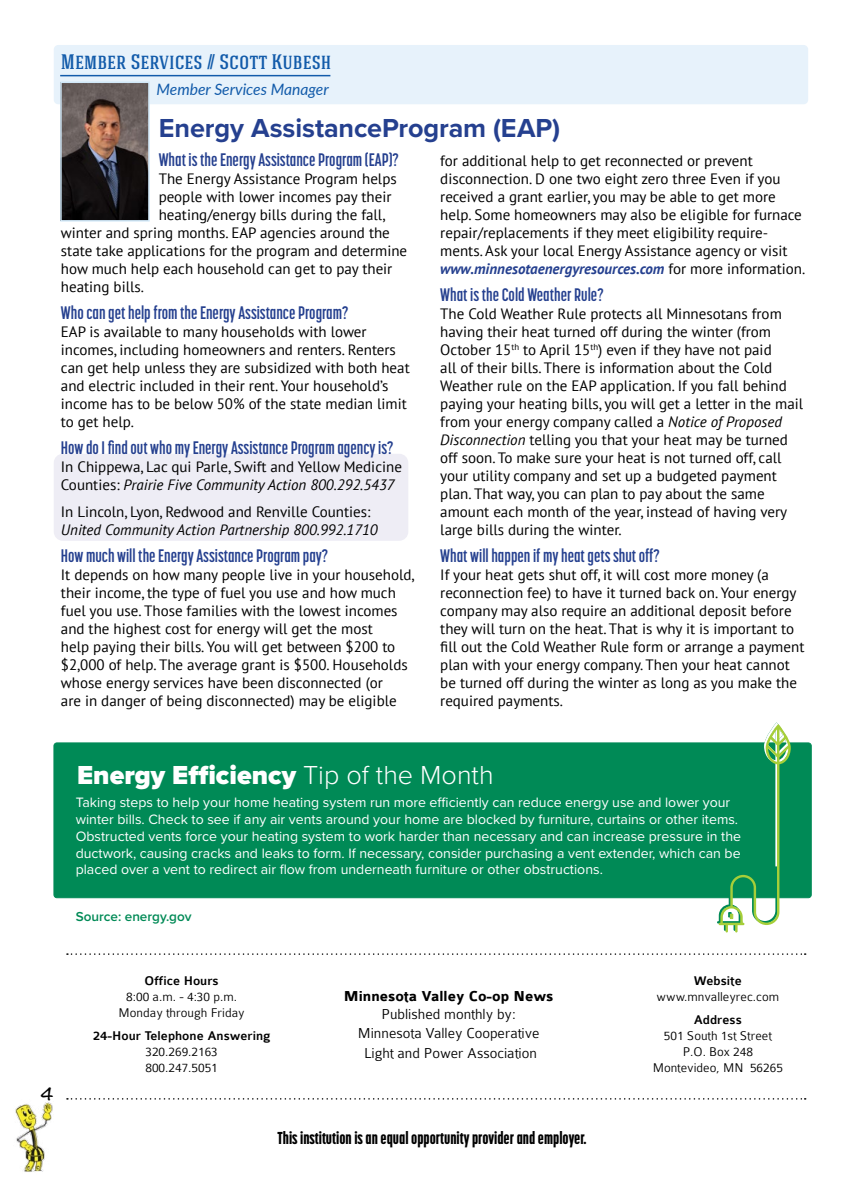
<style>
.page{position:relative;width:864px;height:1188px;background:#fff}
.page>*{position:absolute;margin:0;border:0;box-sizing:border-box;transform-origin:0 0}
.t1{font:900 27px "Proxima Nova";color:#fff}
.t2{font:700 27px "Proxima Nova";letter-spacing:-.005em;color:#25408f}
.t3{font:500 21px "Hagin Caps";color:#125baa}
.t4{font:700 18px "Korolev Compressed";color:#25408f}
.t5{font:800 17.1px "Korolev Compressed";color:#000}
.t6{font:italic 15.75px "Lato";color:#125baa}
.t7{font:300 15.45px/18.5px "Colaborate";color:#000;text-align:center}
.t8{font:700 15.45px "Colaborate";color:#000}
.t9{font:15px/18px "PT Sans";color:#000}
.t10{font:italic 15px "PT Sans";color:#000}
.t11{font:700 15px "Noteworthy";color:#000}
.t12{font:14.1px/17px "Proxima Nova";color:#fff}
.t13{font:300 13.5px/16.2px "Colaborate";color:#000;text-align:center}
.t14{font:500 13.5px "Colaborate";color:#000}
.t15{font:600 13.5px "Proxima Nova";color:#008a56}
.s1{font-style:italic}
.s2{font-weight:700;font-style:italic;color:#25408f}
.s3{font-weight:300}
</style>
<div class="page">
<div style="left:54px;top:454px;width:354px;height:87px;background:#eeedf5;border-radius:9px"></div>
<div style="left:54px;top:45px;width:754px;height:59px;background:#e7f2fb;border-radius:4px"></div>
<img style="left:63px;top:85px;width:84px;height:134px">
<div style="left:60px;top:82px;width:90px;height:140px;border:2px solid #d1e8f8"></div>
<hr style="left:60px;top:75px;width:270px;height:1px;background:#125baa">
<div style="left:54px;top:743px;width:757px;height:155px;background:#008a56;border-radius:3px"></div>
<div style="left:54px;top:743px;width:757px;height:155px;border:1px solid #008a56;border-radius:3px"></div>
<svg style="left:717px;top:722px;width:74px;height:211px"></svg>
<svg style="left:67px;top:953px;width:739px;height:2px"></svg>
<svg style="left:67px;top:1098px;width:739px;height:2px"></svg>
<img style="left:15px;top:1102px;width:38px;height:70px">
<h2 class="t3" style="left:61px;top:50px;width:272px">Member Services // Scott Kubesh</h2>
<p class="t6" style="left:157px;top:78px;width:174px">Member Services Manager</p>
<h1 class="t2" style="left:159px;top:112px;width:403px">Energy AssistanceProgram (EAP)</h1>
<p class="t4" style="left:159px;top:150px;width:242px">What is the Energy Assistance Program (EAP)?</p>
<p class="t9" style="left:159px;top:169px;width:240px">The Energy Assistance Program helps</p>
<p class="t9" style="left:159px;top:187px;width:234px">people with lower incomes pay their</p>
<p class="t9" style="left:159px;top:205px;width:228px">heating/energy bills during the fall,</p>
<p class="t9" style="left:61px;top:223px;width:331px">winter and spring months. EAP agencies around the</p>
<p class="t9" style="left:61px;top:241px;width:348px">state take applications for the program and determine</p>
<p class="t9" style="left:61px;top:259px;width:333px">how much help each household can get to pay their</p>
<p class="t9" style="left:61px;top:277px;width:85px">heating bills.</p>
<p class="t4" style="left:61px;top:303px;width:289px">Who can get help from the Energy Assistance Program?</p>
<p class="t9" style="left:61px;top:322px;width:350px">EAP is available to many households with lower incomes, including homeowners and renters. Renters can get help unless they are subsidized with both heat and electric included in their rent. Your household’s income has to be below 50% of the state median limit to get help.</p>
<p class="t4" style="left:61px;top:438px;width:334px">How do I find out who my Energy Assistance Program agency is?</p>
<p class="t9" style="left:61px;top:457px;width:343px">In Chippewa, Lac qui Parle, Swift and Yellow Medicine<br>Counties: <span class="s1">Prairie Five Community Action 800.292.5437</span></p>
<p class="t9" style="left:61px;top:502px;width:311px">In Lincoln, Lyon, Redwood and Renville Counties:</p>
<p class="t10" style="left:61px;top:520px;width:318px">United Community Action Partnership 800.992.1710</p>
<p class="t4" style="left:61px;top:546px;width:269px">How much will the Energy Assistance Program pay?</p>
<p class="t9" style="left:61px;top:565px;width:355px">It depends on how many people live in your household, their income, the type of fuel you use and how much fuel you use. Those families with the lowest incomes and the highest cost for energy will get the most<br>help paying their bills. You will get between $200 to $2,000 of help. The average grant is $500. Households whose energy services have been disconnected (or<br>are in danger of being disconnected) may be eligible</p>
<p class="t9" style="left:440px;top:151px;width:367px">for additional help to get reconnected or prevent disconnection. D one two eight zero three Even if you received a grant earlier, you may be able to get more help. Some homeowners may also be eligible for furnace repair/replacements if they meet eligibility require&shy;ments. Ask your local Energy Assistance agency or visit <span class="s2">www.minnesotaenergyresources.com</span> for more information.</p>
<p class="t4" style="left:440px;top:285px;width:165px">What is the Cold Weather Rule?</p>
<p class="t9" style="left:440px;top:304px;width:364px">The Cold Weather Rule protects all Minnesotans from having their heat turned off during the winter (from October 15<sup>th</sup> to April 15<sup>th</sup>) even if they have not paid<br>all of their bills. There is information about the Cold Weather rule on the EAP application. If you fall behind paying your heating bills, you will get a letter in the mail from your energy company called a <span class="s1">Notice of Proposed Disconnection</span> telling you that your heat may be turned off soon. To make sure your heat is not turned off, call your utility company and set up a budgeted payment plan. That way, you can plan to pay about the same amount each month of the year, instead of having very large bills during the winter.</p>
<p class="t4" style="left:440px;top:546px;width:221px">What will happen if my heat gets shut off?</p>
<p class="t9" style="left:440px;top:565px;width:366px">If your heat gets shut off, it will cost more money (a reconnection fee) to have it turned back on. Your energy company may also require an additional deposit before they will turn on the heat. That is why it is important to fill out the Cold Weather Rule form or arrange a payment plan with your energy company. Then your heat cannot be turned off during the winter as long as you make the required payments.</p>
<p class="t11" style="left:41px;top:1080px;width:15px">4</p>
<h1 class="t1" style="left:77px;top:759px;width:418px">Energy Efficiency <span class="s3">Tip of the Month</span></h1>
<p class="t12" style="left:76px;top:794px;width:667px">Taking steps to help your home heating system run more efficiently can reduce energy use and lower your winter bills. Check to see if any air vents around your home are blocked by furniture, curtains or other items.<br>Obstructed vents force your heating system to work harder than necessary and can increase pressure in the ductwork, causing cracks and leaks to form. If necessary, consider purchasing a vent extender, which can be placed over a vent to redirect air flow from underneath furniture or other obstructions.</p>
<p class="t15" style="left:76px;top:909px;width:117px">Source: energy.gov</p>
<p class="t14" style="left:145px;top:974px;width:76px">Office Hours</p>
<p class="t13" style="left:119px;top:989px;width:128px">8:00 a.m. - 4:30 p.m.<br>Monday through Friday</p>
<p class="t14" style="left:93px;top:1028px;width:179px">24-Hour Telephone Answering</p>
<p class="t13" style="left:145px;top:1044px;width:74px;text-align:left">320.269.2163<br>800.247.5051</p>
<p class="t8" style="left:344px;top:988px;width:211px">Minnesota Valley Co-op News</p>
<p class="t7" style="left:358px;top:1005px;width:183px">Published monthly by:<br>Minnesota Valley Cooperative</p>
<p class="t7" style="left:364px;top:1044px;width:174px">Light and Power Association</p>
<p class="t5" style="left:277px;top:1128px;width:311px">This institution is an equal opportunity provider and employer.</p>
<p class="t14" style="left:694px;top:973px;width:49px">Website</p>
<p class="t13" style="left:657px;top:988px;width:124px">www.mnvalleyrec.com</p>
<p class="t14" style="left:694px;top:1012px;width:49px">Address</p>
<p class="t13" style="left:653px;top:1028px;width:132px">501 South 1st Street<br>P.O. Box 248<br>Montevideo, MN 56265</p>
</div>
